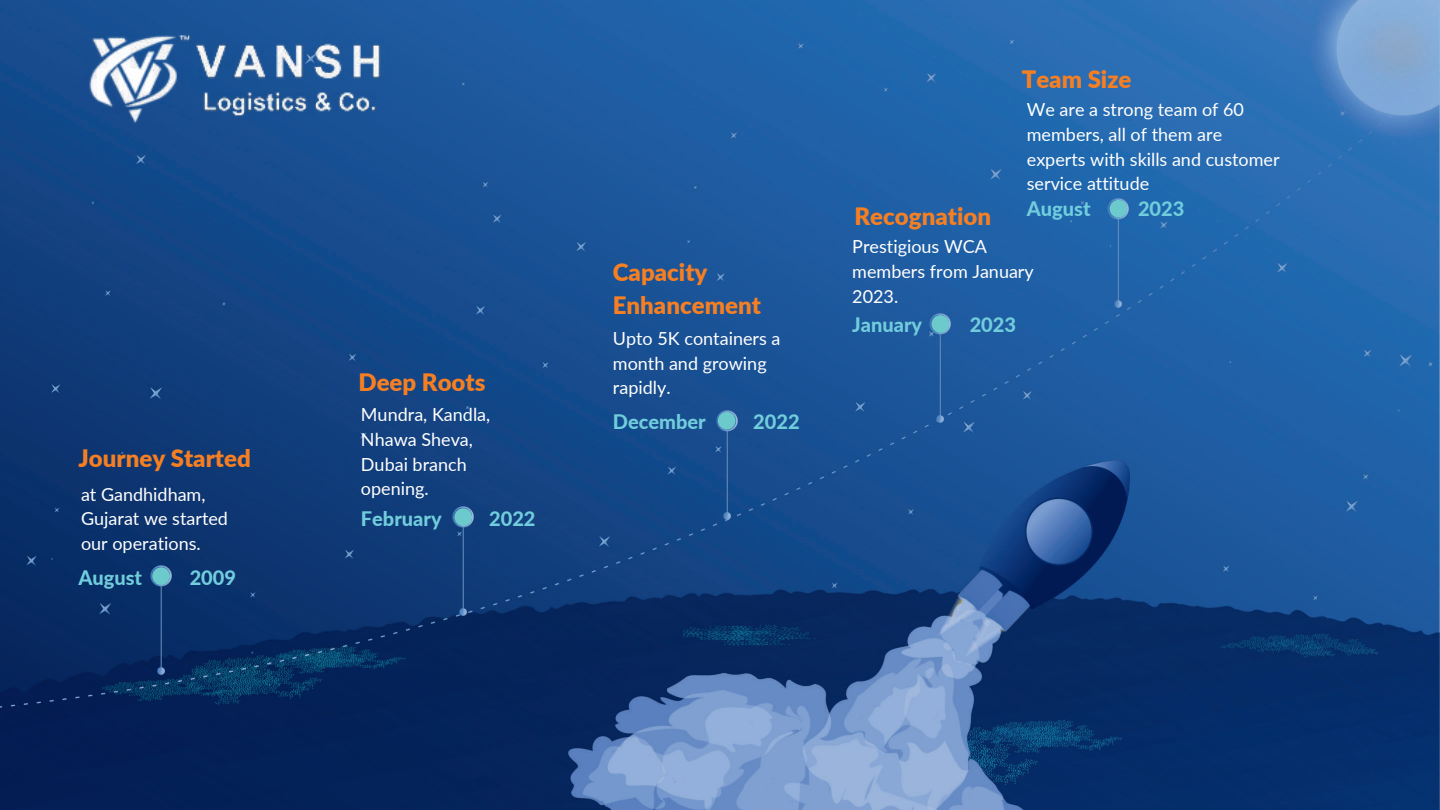
<style>
.page{position:relative;width:1440px;height:810px;background:#fff}
.page>*{position:absolute;margin:0;border:0;box-sizing:border-box;transform-origin:0 0}
.t1{font:900 24px/33px "Lato";color:#f57f22}
.t2{font:800 20px "Lato";color:#71cddc}
.t3{font:18px/24.8px "Lato";color:#fff}
</style>
<div class="page">
<img style="left:0;top:0;width:1440px;height:810px">
<img style="left:568px;top:460px;width:561px;height:350px">
<img style="left:150px;top:566px;width:22px;height:109px">
<div style="left:152px;top:567px;width:18px;height:18px;background:#6cc9cc;border-radius:50%"></div>
<img style="left:452px;top:507px;width:22px;height:109px">
<div style="left:454px;top:508px;width:18px;height:18px;background:#6cc9cc;border-radius:50%"></div>
<img style="left:18px;top:35px;width:455px;height:88px">
<img style="left:716px;top:410px;width:21px;height:109px">
<div style="left:718px;top:412px;width:18px;height:18px;background:#6cc9cc;border-radius:50%"></div>
<img style="left:930px;top:313px;width:21px;height:110px">
<div style="left:931px;top:315px;width:18px;height:18px;background:#6cc9cc;border-radius:50%"></div>
<img style="left:1108px;top:198px;width:21px;height:109px">
<div style="left:1110px;top:200px;width:17px;height:18px;background:#6cc9cc;border-radius:50%"></div>
<h1 class="t1" style="left:78px;top:441px;width:174px">Journey Started</h1>
<p class="t3" style="left:81px;top:481px;width:149px">at Gandhidham,<br>Gujarat we started our operations.</p>
<p class="t2" style="left:78px;top:562px;width:65px">August</p>
<p class="t2" style="left:190px;top:562px;width:48px">2009</p>
<h1 class="t1" style="left:358px;top:365px;width:129px">Deep Roots</h1>
<p class="t3" style="left:361px;top:402px;width:131px">Mundra, Kandla,<br>Nhawa Sheva,<br>Dubai branch opening.</p>
<p class="t2" style="left:361px;top:503px;width:82px">February</p>
<p class="t2" style="left:489px;top:503px;width:48px">2022</p>
<h1 class="t1" style="left:613px;top:255px;width:150px">Capacity<br>Enhancement</h1>
<p class="t3" style="left:613px;top:325px;width:169px">Upto 5K containers a month and growing rapidly.</p>
<p class="t2" style="left:613px;top:406px;width:94px">December</p>
<p class="t2" style="left:753px;top:406px;width:48px">2022</p>
<h1 class="t1" style="left:1022px;top:62px;width:111px">Team Size</h1>
<h1 class="t1" style="left:855px;top:199px;width:138px">Recognation</h1>
<p class="t3" style="left:1027px;top:96px;width:254px">We are a strong team of 60 members, all of them are experts with skills and customer service attitude</p>
<p class="t2" style="left:1027px;top:194px;width:65px">August</p>
<p class="t2" style="left:1138px;top:194px;width:48px">2023</p>
<p class="t3" style="left:852px;top:234px;width:183px">Prestigious WCA members from January<br>2023.</p>
<p class="t2" style="left:852px;top:310px;width:71px">January</p>
<p class="t2" style="left:970px;top:310px;width:48px">2023</p>
</div>
